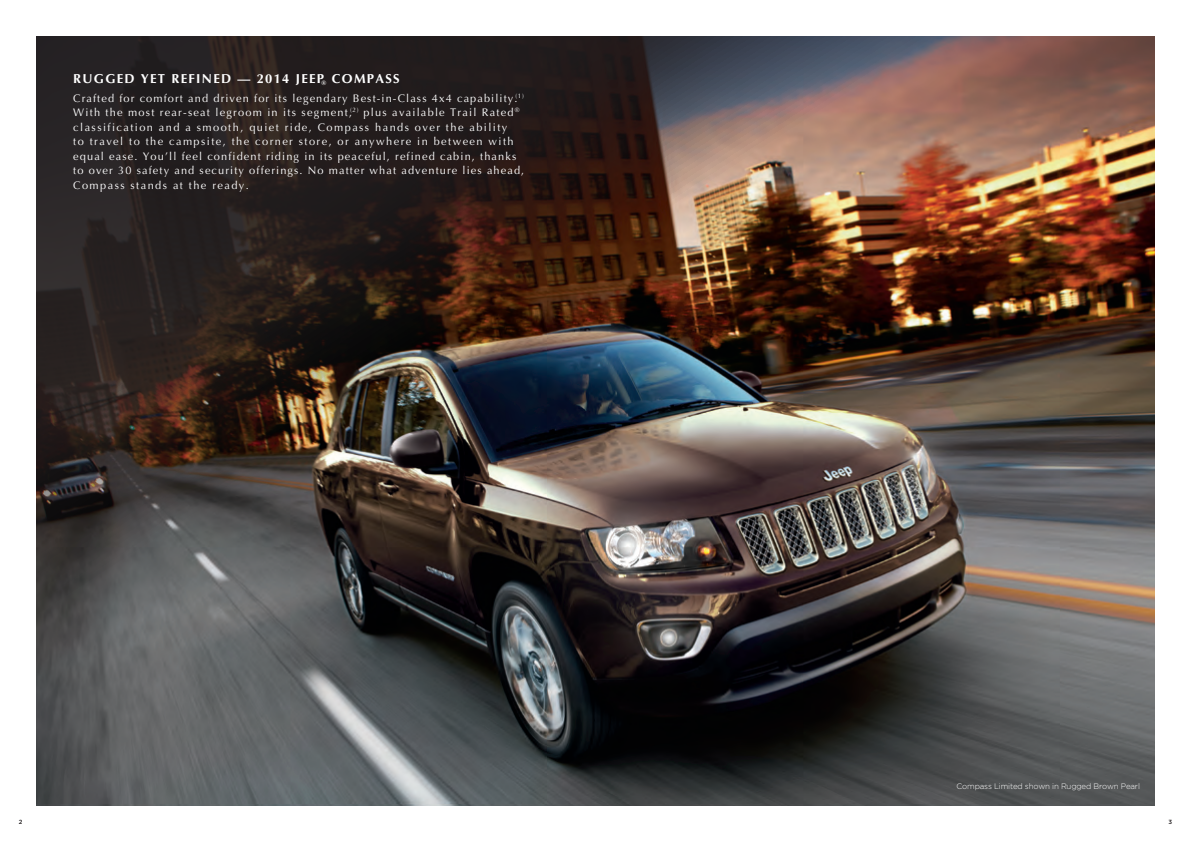
<style>
.page{position:relative;width:1191px;height:842px;background:#fff}
.page>*{position:absolute;margin:0;border:0;box-sizing:border-box;transform-origin:0 0}
.t1{font:700 13px "Optima LT Std";letter-spacing:.1em;color:#fff}
.t2{font:11px/14.5px "Optima LT Std";letter-spacing:.11em;color:#fff}
.t3{font:300 8px "Gotham";letter-spacing:-.02em;color:#fff}
.t4{font:500 6px "Gotham";color:#231f20}
</style>
<div class="page">
<img style="left:36px;top:36px;width:1119px;height:770px">
<p class="t1" style="left:73px;top:71px;width:328px">RUGGED YET REFINED — 2014 JEEP<sub>®</sub> COMPASS</p>
<p class="t2" style="left:73px;top:91px;width:452px">Crafted for comfort and driven for its legendary Best-in-Class 4x4 capability.<sup>(1)<br></sup>With the most rear-seat legroom in its segment,<sup>(2)</sup> plus available Trail Rated<sup>® </sup>classification and a smooth, quiet ride, Compass hands over the ability<br>to travel to the campsite, the corner store, or anywhere in between with equal ease. You’ll feel confident riding in its peaceful, refined cabin, thanks to over 30 safety and security offerings. No matter what adventure lies ahead, Compass stands at the ready.</p>
<p class="t3" style="left:956px;top:781px;width:185px">Compass Limited shown in Rugged Brown Pearl</p>
<p class="t4" style="left:19px;top:818px;width:5px">2</p>
<p class="t4" style="left:1168px;top:818px;width:5px">3</p>
</div>
